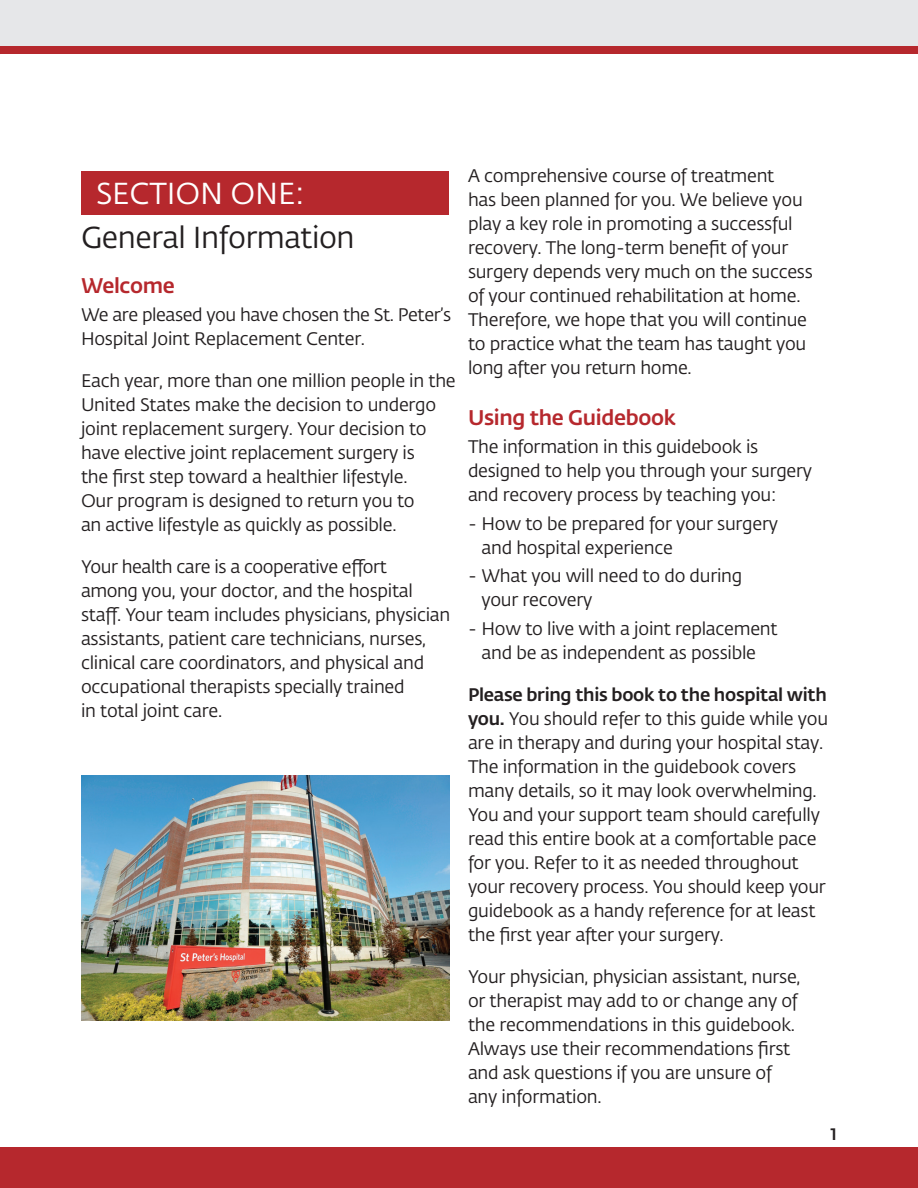
<style>
.page{position:relative;width:918px;height:1188px;background:#fff}
.page>*{position:absolute;margin:0;border:0;box-sizing:border-box;transform-origin:0 0}
.t1{font:30px "Fedra Sans Pro";letter-spacing:-.015em;color:#231f20}
.t2{font:30px "Fedra Sans Pro";letter-spacing:-.005em;color:#fff}
.t3{font:500 21px "Fedra Sans Pro";letter-spacing:-.015em;color:#b6282d}
.t4{font:18px/24px "Fedra Sans Pro";letter-spacing:-.015em;color:#231f20}
.t5{font:500 16.5px "Fedra Sans Pro";color:#231f20}
.s1{font-weight:500}
</style>
<div class="page">
<div style="left:0;top:1148px;width:918px;height:40px;background:#b6282d"></div>
<div style="left:0;top:0;width:918px;height:54px;background:#e6e7e9"></div>
<div style="left:0;top:46px;width:918px;height:8px;background:#b6282d"></div>
<img style="left:81px;top:775px;width:369px;height:246px">
<div style="left:82px;top:171px;width:367px;height:43px;background:#b6282d"></div>
<p class="t2" style="left:96px;top:173px;width:210px">SECTION ONE:</p>
<p class="t1" style="left:81px;top:216px;width:275px">General Information</p>
<p class="t3" style="left:81px;top:269px;width:95px">Welcome</p>
<p class="t4" style="left:81px;top:302px;width:372px">We are pleased you have chosen the St. Peter’s<br>Hospital Joint Replacement Center.</p>
<p class="t4" style="left:81px;top:368px;width:376px">Each year, more than one million people in the United States make the decision to undergo joint replacement surgery. Your decision to have elective joint replacement surgery is<br>the first step toward a healthier lifestyle.<br>Our program is designed to return you to<br>an active lifestyle as quickly as possible.</p>
<p class="t4" style="left:81px;top:554px;width:371px">Your health care is a cooperative effort<br>among you, your doctor, and the hospital staff. Your team includes physicians, physician assistants, patient care technicians, nurses, clinical care coordinators, and physical and occupational therapists specially trained<br>in total joint care.</p>
<p class="t4" style="left:468px;top:163px;width:346px">A comprehensive course of treatment<br>has been planned for you. We believe you play a key role in promoting a successful recovery. The long-term benefit of your surgery depends very much on the success of your continued rehabilitation at home.<br>Therefore, we hope that you will continue to practice what the team has taught you long after you return home.</p>
<p class="t3" style="left:468px;top:401px;width:209px">Using the Guidebook</p>
<p class="t4" style="left:468px;top:434px;width:345px">The information in this guidebook is designed to help you through your surgery and recovery process by teaching you:</p>
<p class="t4" style="left:482px;top:511px;width:298px;text-indent:-14px">- How to be prepared for your surgery and hospital experience</p>
<p class="t4" style="left:482px;top:563px;width:262px;text-indent:-14px">- What you will need to do during your recovery</p>
<p class="t4" style="left:468px;top:616px;width:311px;text-align:center">- How to live with a joint replacement and be as independent as possible</p>
<p class="t4" style="left:468px;top:682px;width:362px"><span class="s1">Please bring this book to the hospital with you.</span> You should refer to this guide while you are in therapy and during your hospital stay.<br>The information in the guidebook covers many details, so it may look overwhelming.<br>You and your support team should carefully read this entire book at a comfortable pace for you. Refer to it as needed throughout your recovery process. You should keep your guidebook as a handy reference for at least the first year after your surgery.</p>
<p class="t4" style="left:468px;top:964px;width:334px">Your physician, physician assistant, nurse, or therapist may add to or change any of the recommendations in this guidebook.<br>Always use their recommendations first and ask questions if you are unsure of any information.</p>
<p class="t5" style="left:831px;top:1122px;width:8px">1</p>
</div>
